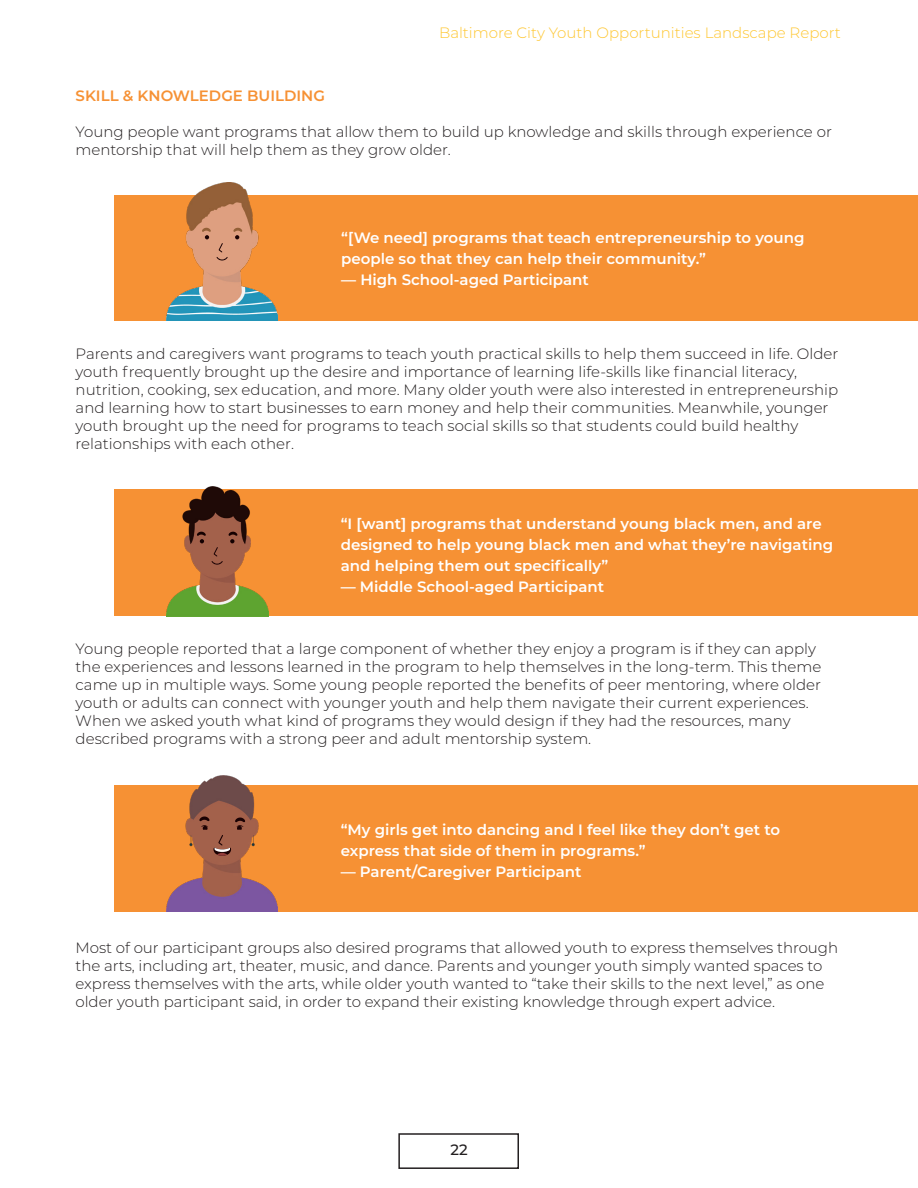
<style>
.page{position:relative;width:918px;height:1188px;background:#fff}
.page>*{position:absolute;margin:0;border:0;box-sizing:border-box;transform-origin:0 0}
.t1{font:300 15px/18px "Montserrat";color:#231f20}
.t2{font:600 15px/21px "Montserrat";color:#fff}
.t3{font:300 15px "Montserrat";color:#fec630}
.t4{font:600 15px "Montserrat";color:#f69134}
.t5{font:500 15px "Montserrat";color:#231f20}
</style>
<div class="page">
<div style="left:398px;top:1133px;width:121px;height:36px;border:2px solid #231f20"></div>
<div style="left:115px;top:195px;width:803px;height:126px;background:#f69134"></div>
<div style="left:114px;top:490px;width:803px;height:126px;background:#f69134"></div>
<div style="left:114px;top:785px;width:803px;height:126px;background:#f69134"></div>
<img style="left:167px;top:775px;width:111px;height:137px">
<img style="left:166px;top:487px;width:102px;height:129px">
<img style="left:167px;top:183px;width:111px;height:138px">
<svg style="left:217px;top:228px;width:25px;height:33px"></svg>
<svg style="left:202px;top:228px;width:9px;height:11px"></svg>
<svg style="left:212px;top:547px;width:11px;height:18px"></svg>
<svg style="left:229px;top:532px;width:9px;height:11px"></svg>
<svg style="left:197px;top:532px;width:9px;height:11px"></svg>
<svg style="left:199px;top:817px;width:46px;height:39px;background:#985b47"></svg>
<p class="t3" style="left:439px;top:23px;width:403px">Baltimore City Youth Opportunities Landscape Report</p>
<p class="t4" style="left:76px;top:85px;width:251px">SKILL &amp; KNOWLEDGE BUILDING</p>
<p class="t1" style="left:76px;top:122px;width:758px">Young people want programs that allow them to build up knowledge and skills through experience or mentorship that will help them as they grow older.</p>
<p class="t2" style="left:341px;top:226px;width:465px">“[We need] programs that teach entrepreneurship to young people so that they can help their community.”</p>
<p class="t2" style="left:341px;top:268px;width:249px">— High School-aged Participant</p>
<p class="t1" style="left:76px;top:344px;width:764px">Parents and caregivers want programs to teach youth practical skills to help them succeed in life. Older youth frequently brought up the desire and importance of learning life-skills like financial literacy, nutrition, cooking, sex education, and more. Many older youth were also interested in entrepreneurship and learning how to start businesses to earn money and help their communities. Meanwhile, younger youth brought up the need for programs to teach social skills so that students could build healthy relationships with each other.</p>
<p class="t2" style="left:341px;top:512px;width:494px">“I [want] programs that understand young black men, and are designed to help young black men and what they’re navigating and helping them out specifically”</p>
<p class="t2" style="left:341px;top:575px;width:265px">— Middle School-aged Participant</p>
<p class="t1" style="left:76px;top:640px;width:747px">Young people reported that a large component of whether they enjoy a program is if they can apply the experiences and lessons learned in the program to help themselves in the long-term. This theme came up in multiple ways. Some young people reported the benefits of peer mentoring, where older youth or adults can connect with younger youth and help them navigate their current experiences.<br>When we asked youth what kind of programs they would design if they had the resources, many described programs with a strong peer and adult mentorship system.</p>
<p class="t2" style="left:341px;top:819px;width:441px">“My girls get into dancing and I feel like they don’t get to express that side of them in programs.”</p>
<p class="t2" style="left:341px;top:861px;width:242px">— Parent/Caregiver Participant</p>
<p class="t1" style="left:76px;top:938px;width:764px">Most of our participant groups also desired programs that allowed youth to express themselves through the arts, including art, theater, music, and dance. Parents and younger youth simply wanted spaces to express themselves with the arts, while older youth wanted to “take their skills to the next level,” as one older youth participant said, in order to expand their existing knowledge through expert advice.</p>
<p class="t5" style="left:450px;top:1139px;width:19px">22</p>
</div>
